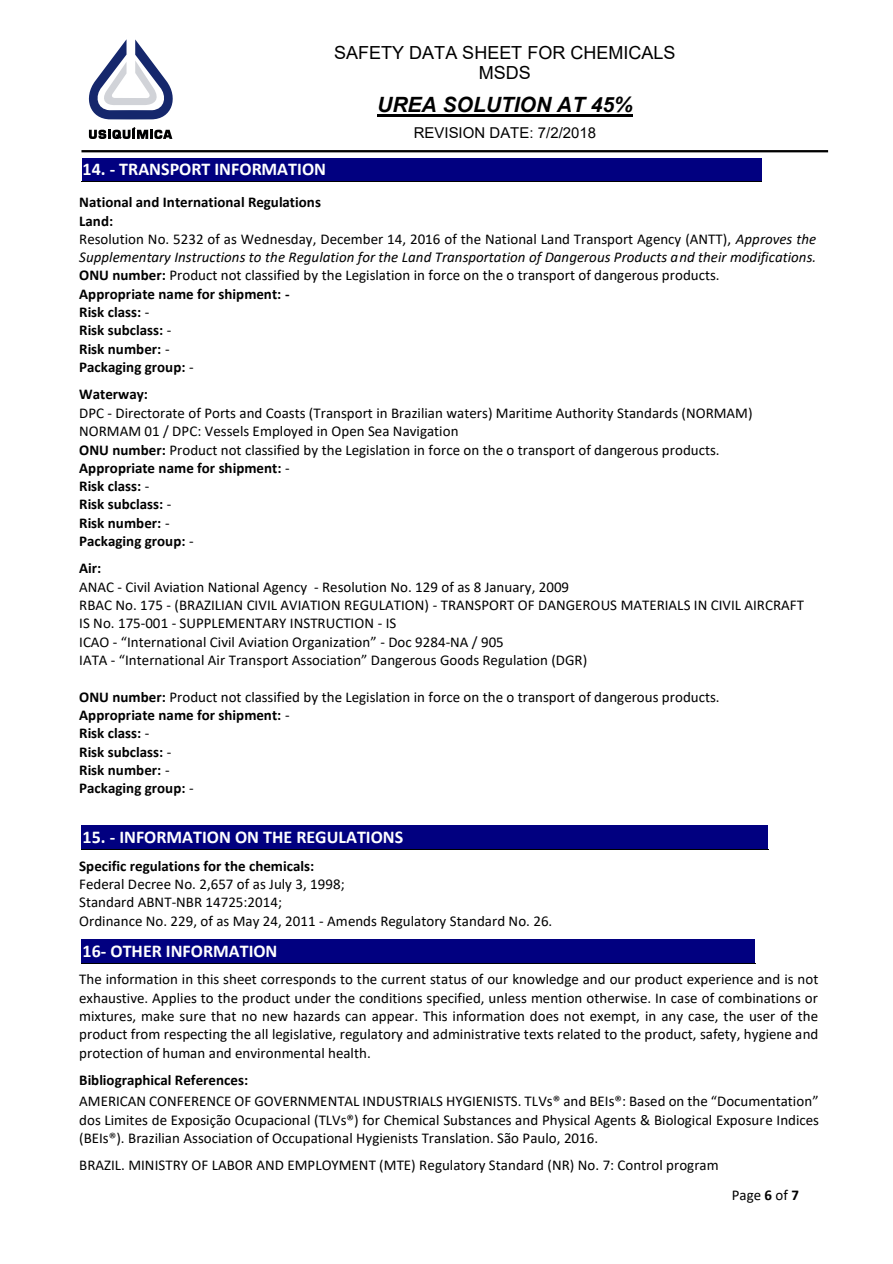
<style>
.page{position:relative;width:893px;height:1264px;background:#fff}
.page>*{position:absolute;margin:0;border:0;box-sizing:border-box;transform-origin:0 0}
.t1{font:italic 700 21px "Arial";color:#000}
.t2{font:700 18px "Calibri";color:#fff}
.t3{font:18px/20.7px "Arial";color:#000;text-align:center}
.t4{font:15px/18.3px "Calibri";color:#000}
.t5{font:700 15px/18.3px "Calibri";color:#000}
.t6{font:15px "Arial";color:#000}
.s1{font-weight:700}
.s2{font-style:italic}
.s3{font-weight:400}
</style>
<div class="page">
<hr style="left:377px;top:114px;width:255px;height:2px;background:#000">
<div style="left:82px;top:158px;width:678px;height:22px;background:#010080"></div>
<hr style="left:82px;top:158px;width:679px;height:1px;background:#010080">
<hr style="left:82px;top:180px;width:679px;height:1px;background:#010080">
<hr style="left:81px;top:181px;width:680px;height:1px;background:#000">
<div style="left:82px;top:825px;width:686px;height:24px;background:#010080"></div>
<hr style="left:81px;top:849px;width:687px;height:1px;background:#000">
<div style="left:82px;top:939px;width:672px;height:22px;background:#010080"></div>
<hr style="left:82px;top:939px;width:673px;height:1px;background:#010080">
<hr style="left:82px;top:961px;width:673px;height:1px;background:#010080">
<hr style="left:81px;top:962px;width:674px;height:1px;background:#000">
<img style="left:81px;top:150px;width:748px;height:3px">
<svg style="left:89px;top:39px;width:84px;height:80px"></svg>
<svg style="left:89px;top:127px;width:83px;height:12px"></svg>
<p class="t3" style="left:334px;top:42px;width:343px">SAFETY DATA SHEET FOR CHEMICALS<br>MSDS</p>
<h1 class="t1" style="left:377px;top:91px;width:257px">UREA SOLUTION AT 45%</h1>
<p class="t6" style="left:414px;top:122px;width:184px">REVISION DATE: 7/2/2018</p>
<p class="t2" style="left:82px;top:156px;width:245px">14. - TRANSPORT INFORMATION</p>
<p class="t4" style="left:79px;top:193px;width:738px"><span class="s1">National and International Regulations<br>Land:<br></span>Resolution No. 5232 of as Wednesday, December 14, 2016 of the National Land Transport Agency (ANTT), <span class="s2">Approves the Supplementary Instructions to the Regulation for the Land Transportation of Dangerous Products and their modifications.<br></span><span class="s1">ONU number:</span> Product not classified by the Legislation in force on the o transport of dangerous products.<br><span class="s1">Appropriate name for shipment: -<br>Risk class:</span> -<br><span class="s1">Risk subclass:</span> -<br><span class="s1">Risk number:</span> -<br><span class="s1">Packaging group:</span> -</p>
<p class="t5" style="left:79px;top:385px;width:70px">Waterway:</p>
<p class="t4" style="left:79px;top:403px;width:674px">DPC - Directorate of Ports and Coasts (Transport in Brazilian waters) Maritime Authority Standards (NORMAM)<br>NORMAM 01 / DPC: Vessels Employed in Open Sea Navigation<br><span class="s1">ONU number:</span> Product not classified by the Legislation in force on the o transport of dangerous products.<br><span class="s1">Appropriate name for shipment:</span> -<br><span class="s1">Risk class:</span> -<br><span class="s1">Risk subclass:</span> -<br><span class="s1">Risk number:</span> -<br><span class="s1">Packaging group:</span> -</p>
<p class="t5" style="left:79px;top:559px;width:24px">Air:</p>
<p class="t4" style="left:79px;top:577px;width:726px">ANAC - Civil Aviation National Agency - Resolution No. 129 of as 8 January, 2009<br>RBAC No. 175 - (BRAZILIAN CIVIL AVIATION REGULATION) - TRANSPORT OF DANGEROUS MATERIALS IN CIVIL AIRCRAFT IS No. 175-001 - SUPPLEMENTARY INSTRUCTION - IS<br>ICAO - “International Civil Aviation Organization” - Doc 9284-NA / 905<br>IATA - “International Air Transport Association” Dangerous Goods Regulation (DGR)</p>
<p class="t5" style="left:79px;top:687px;width:642px">ONU number: <span class="s3">Product not classified by the Legislation in force on the o transport of dangerous products.<br></span>Appropriate name for shipment: <span class="s3">-<br></span>Risk class: <span class="s3">-<br></span>Risk subclass: <span class="s3">-<br></span>Risk number: <span class="s3">-<br></span>Packaging group: <span class="s3">-</span></p>
<p class="t2" style="left:82px;top:824px;width:322px">15. - INFORMATION ON THE REGULATIONS</p>
<p class="t5" style="left:79px;top:856px;width:236px">Specific regulations for the chemicals:</p>
<p class="t4" style="left:79px;top:874px;width:474px">Federal Decree No. 2,657 of as July 3, 1998;<br>Standard ABNT-NBR 14725:2014;<br>Ordinance No. 229, of as May 24, 2011 - Amends Regulatory Standard No. 26.</p>
<p class="t2" style="left:82px;top:937px;width:196px">16- OTHER INFORMATION</p>
<p class="t4" style="left:79px;top:969px;width:740px;text-align:justify">The information in this sheet corresponds to the current status of our knowledge and our product experience and is not exhaustive. Applies to the product under the conditions specified, unless mention otherwise. In case of combinations or mixtures, make sure that no new hazards can appear. This information does not exempt, in any case, the user of the product from respecting the all legislative, regulatory and administrative texts related to the product, safety, hygiene and protection of human and environmental health.</p>
<p class="t5" style="left:79px;top:1070px;width:170px">Bibliographical References:</p>
<p class="t4" style="left:79px;top:1091px;width:741px;text-align:justify">AMERICAN CONFERENCE OF GOVERNMENTAL INDUSTRIALS HYGIENISTS. TLVs® and BEIs®: Based on the “Documentation” dos Limites de Exposição Ocupacional (TLVs®) for Chemical Substances and Physical Agents &amp; Biological Exposure Indices (BEIs®). Brazilian Association of Occupational Hygienists Translation. São Paulo, 2016.</p>
<p class="t4" style="left:79px;top:1155px;width:641px">BRAZIL. MINISTRY OF LABOR AND EMPLOYMENT (MTE) Regulatory Standard (NR) No. 7: Control program</p>
<p class="t4" style="left:731px;top:1184px;width:69px">Page <span class="s1">6</span> of <span class="s1">7</span></p>
</div>
